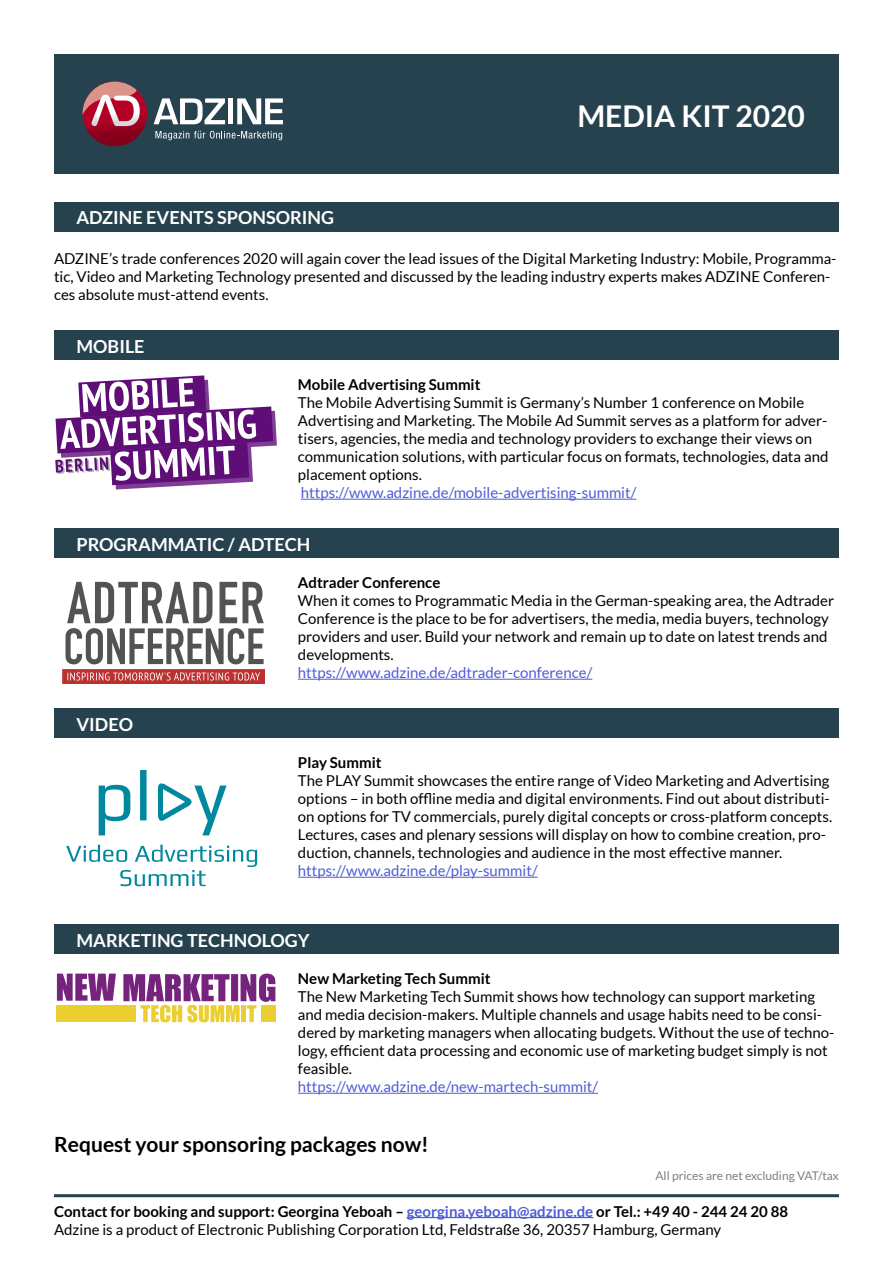
<style>
.page{position:relative;width:893px;height:1263px;background:#fff}
.page>*{position:absolute;margin:0;border:0;box-sizing:border-box;transform-origin:0 0}
.t1{font:700 30px "Lato";color:#fff}
.t2{font:700 21px "Lato";color:#000}
.t3{font:700 18px "Lato";color:#fff}
.t4{font:15px/18px "Lato";color:#000}
.t5{font:15px "Lato";color:#4f5cd6}
.t6{font:700 15px "Lato";color:#000}
.t7{font:12px "Lato";color:#808080}
.s1{font-weight:700}
.s2{font-weight:700;color:#4f5cd6}
</style>
<div class="page">
<div style="left:54px;top:54px;width:785px;height:120px;background:#26424e"></div>
<svg style="left:82px;top:82px;width:65px;height:64px"></svg>
<svg style="left:82px;top:82px;width:58px;height:44px;background:#bb6a77"></svg>
<svg style="left:154px;top:98px;width:71px;height:26px"></svg>
<div style="left:228px;top:98px;width:5px;height:26px;background:#fff"></div>
<svg style="left:237px;top:98px;width:46px;height:26px"></svg>
<svg style="left:155px;top:131px;width:127px;height:9px"></svg>
<hr style="left:54px;top:1194px;width:785px;height:3px;background:#26424e">
<hr style="left:407px;top:1217px;width:186px;height:1px;background:#4f5cd6">
<div style="left:54px;top:202px;width:785px;height:30px;background:#26424e"></div>
<hr style="left:301px;top:499px;width:335px;height:1px;background:#4f5cd6">
<hr style="left:298px;top:679px;width:294px;height:1px;background:#4f5cd6">
<hr style="left:298px;top:877px;width:240px;height:1px;background:#4f5cd6">
<hr style="left:298px;top:1093px;width:300px;height:1px;background:#4f5cd6">
<svg style="left:55px;top:375px;width:222px;height:114px"></svg>
<div style="left:54px;top:331px;width:785px;height:29px;background:#26424e"></div>
<div style="left:54px;top:529px;width:785px;height:29px;background:#26424e"></div>
<div style="left:54px;top:709px;width:785px;height:29px;background:#26424e"></div>
<div style="left:54px;top:925px;width:785px;height:29px;background:#26424e"></div>
<div style="left:261px;top:1005px;width:15px;height:17px;background:#ebcf30"></div>
<svg style="left:57px;top:973px;width:218px;height:49px"></svg>
<img style="left:63px;top:669px;width:202px;height:14px">
<svg style="left:167px;top:672px;width:76px;height:8px"></svg>
<svg style="left:66px;top:582px;width:198px;height:82px"></svg>
<svg style="left:66px;top:845px;width:191px;height:22px"></svg>
<svg style="left:99px;top:770px;width:128px;height:65px"></svg>
<h1 class="t1" style="left:577px;top:99px;width:229px">MEDIA KIT 2020</h1>
<p class="t3" style="left:76px;top:207px;width:259px">ADZINE EVENTS SPONSORING</p>
<p class="t4" style="left:54px;top:250px;width:784px">ADZINE’s trade conferences 2020 will again cover the lead issues of the Digital Marketing Industry: Mobile, Programma&shy;tic, Video and Marketing Technology presented and discussed by the leading industry experts makes ADZINE Conferen&shy;ces absolute must-attend events.</p>
<p class="t3" style="left:76px;top:336px;width:70px">MOBILE</p>
<p class="t6" style="left:298px;top:376px;width:184px">Mobile Advertising Summit</p>
<p class="t4" style="left:298px;top:394px;width:532px">The Mobile Advertising Summit is Germany’s Number 1 conference on Mobile Advertising and Marketing. The Mobile Ad Summit serves as a platform for adver&shy;tisers, agencies, the media and technology providers to exchange their views on communication solutions, with particular focus on formats, technologies, data and placement options.</p>
<p class="t5" style="left:301px;top:484px;width:337px">https://www.adzine.de/mobile-advertising-summit/</p>
<p class="t3" style="left:76px;top:534px;width:236px">PROGRAMMATIC / ADTECH</p>
<p class="t3" style="left:76px;top:714px;width:58px">VIDEO</p>
<p class="t6" style="left:298px;top:574px;width:144px">Adtrader Conference</p>
<p class="t4" style="left:298px;top:592px;width:538px">When it comes to Programmatic Media in the German-speaking area, the Adtrader Conference is the place to be for advertisers, the media, media buyers, technology providers and user. Build your network and remain up to date on latest trends and developments.</p>
<p class="t5" style="left:298px;top:664px;width:296px">https://www.adzine.de/adtrader-conference/</p>
<p class="t6" style="left:298px;top:754px;width:85px">Play Summit</p>
<p class="t4" style="left:298px;top:772px;width:536px">The PLAY Summit showcases the entire range of Video Marketing and Advertising options – in both offline media and digital environments. Find out about distributi&shy;on options for TV commercials, purely digital concepts or cross-platform concepts.<br>Lectures, cases and plenary sessions will display on how to combine creation, pro&shy;duction, channels, technologies and audience in the most effective manner.</p>
<p class="t5" style="left:298px;top:862px;width:241px">https://www.adzine.de/play-summit/</p>
<p class="t3" style="left:76px;top:930px;width:235px">MARKETING TECHNOLOGY</p>
<p class="t6" style="left:298px;top:970px;width:194px">New Marketing Tech Summit</p>
<p class="t4" style="left:298px;top:988px;width:538px">The New Marketing Tech Summit shows how technology can support marketing and media decision-makers. Multiple channels and usage habits need to be consi&shy;dered by marketing managers when allocating budgets. Without the use of techno&shy;logy, efficient data processing and economic use of marketing budget simply is not feasible.</p>
<p class="t5" style="left:298px;top:1078px;width:302px">https://www.adzine.de/new-martech-summit/</p>
<p class="t2" style="left:54px;top:1132px;width:376px">Request your sponsoring packages now!</p>
<p class="t7" style="left:655px;top:1169px;width:185px">All prices are net excluding VAT/tax</p>
<p class="t4" style="left:54px;top:1202px;width:736px"><span class="s1">Contact for booking and support: Georgina Yeboah –</span> <span class="s2">georgina.yeboah@adzine.de</span> <span class="s1">or Tel.: +49 40 - 244 24 20 88<br></span>Adzine is a product of Electronic Publishing Corporation Ltd, Feldstraße 36, 20357 Hamburg, Germany</p>
</div>
